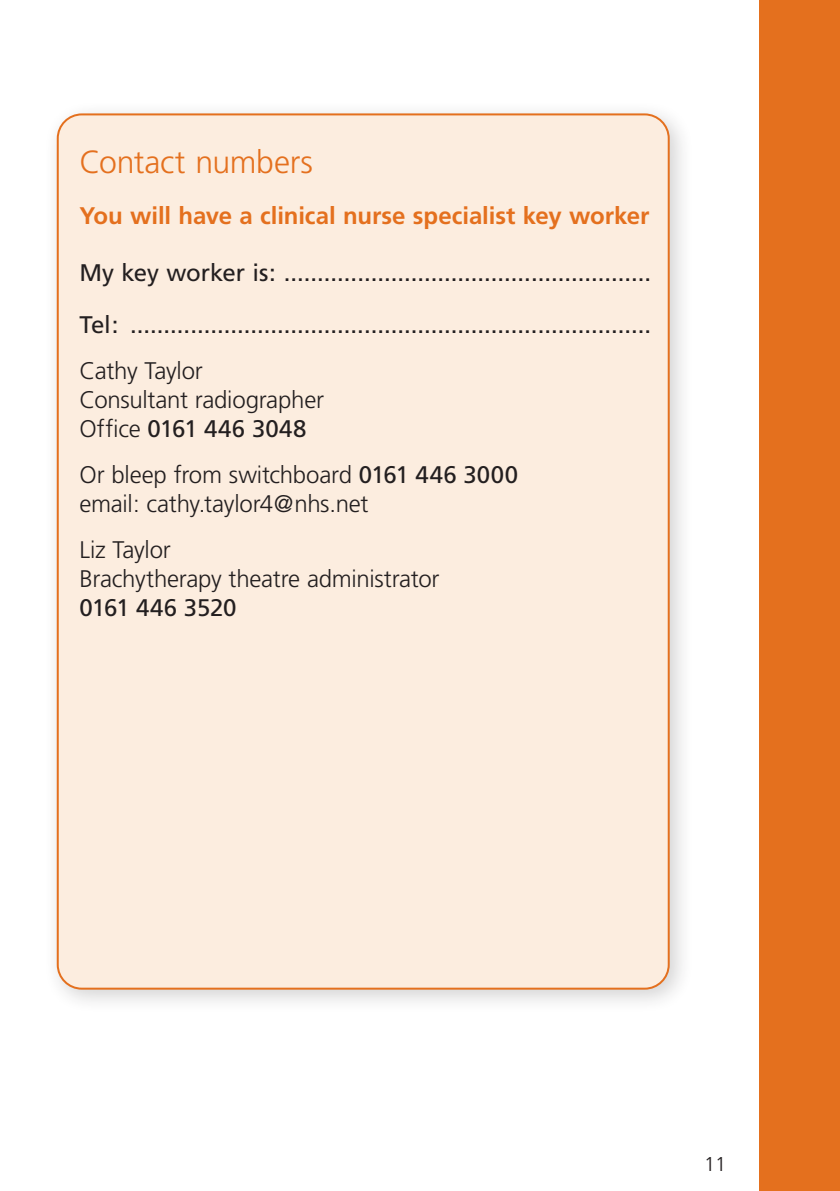
<style>
.page{position:relative;width:840px;height:1191px;background:#fff}
.page>*{position:absolute;margin:0;border:0;box-sizing:border-box;transform-origin:0 0}
.HEADING{font:300 32px "Frutiger";letter-spacing:-.01em;color:#e4701e}
.BODY{font:300 24px/28.8px "Frutiger";letter-spacing:-.01em;color:#231f20}
.SUB_HEADING{font:24px "Frutiger";letter-spacing:-.005em;color:#231f20}
.SUB_HEADING-2{font:700 24px "Frutiger";letter-spacing:-.005em;color:#e4701e}
.t1{font:300 20px "Frutiger";color:#231f20}
.s1{font-weight:400}
</style>
<div class="page">
<div style="left:758px;top:0;width:81px;height:1191px;background:#e4701e"></div>
<div style="left:43px;top:100px;width:650px;height:914px;background:#231f20;opacity:.2"></div>
<div style="left:58px;top:114px;width:610px;height:874px;background:#fceddf;border-radius:24px"></div>
<p class="HEADING" style="left:79px;top:143px;width:235px">Contact numbers</p>
<p class="SUB_HEADING-2" style="left:79px;top:202px;width:571px">You will have a clinical nurse specialist key worker</p>
<p class="SUB_HEADING" style="left:79px;top:259px;width:573px">My key worker is: .......................................................</p>
<p class="SUB_HEADING" style="left:79px;top:311px;width:573px">Tel: ..............................................................................</p>
<p class="BODY" style="left:79px;top:356px;width:246px">Cathy Taylor<br>Consultant radiographer<br>Office <span class="s1">0161 446 3048</span></p>
<p class="BODY" style="left:79px;top:460px;width:440px">Or bleep from switchboard <span class="s1">0161 446 3000 </span>email: cathy.taylor4@nhs. net</p>
<p class="BODY" style="left:79px;top:535px;width:361px">Liz Taylor<br>Brachytherapy theatre administrator<br><span class="s1">0161 446 3520</span></p>
<p class="t1" style="left:703px;top:1152px;width:24px">11</p>
</div>
